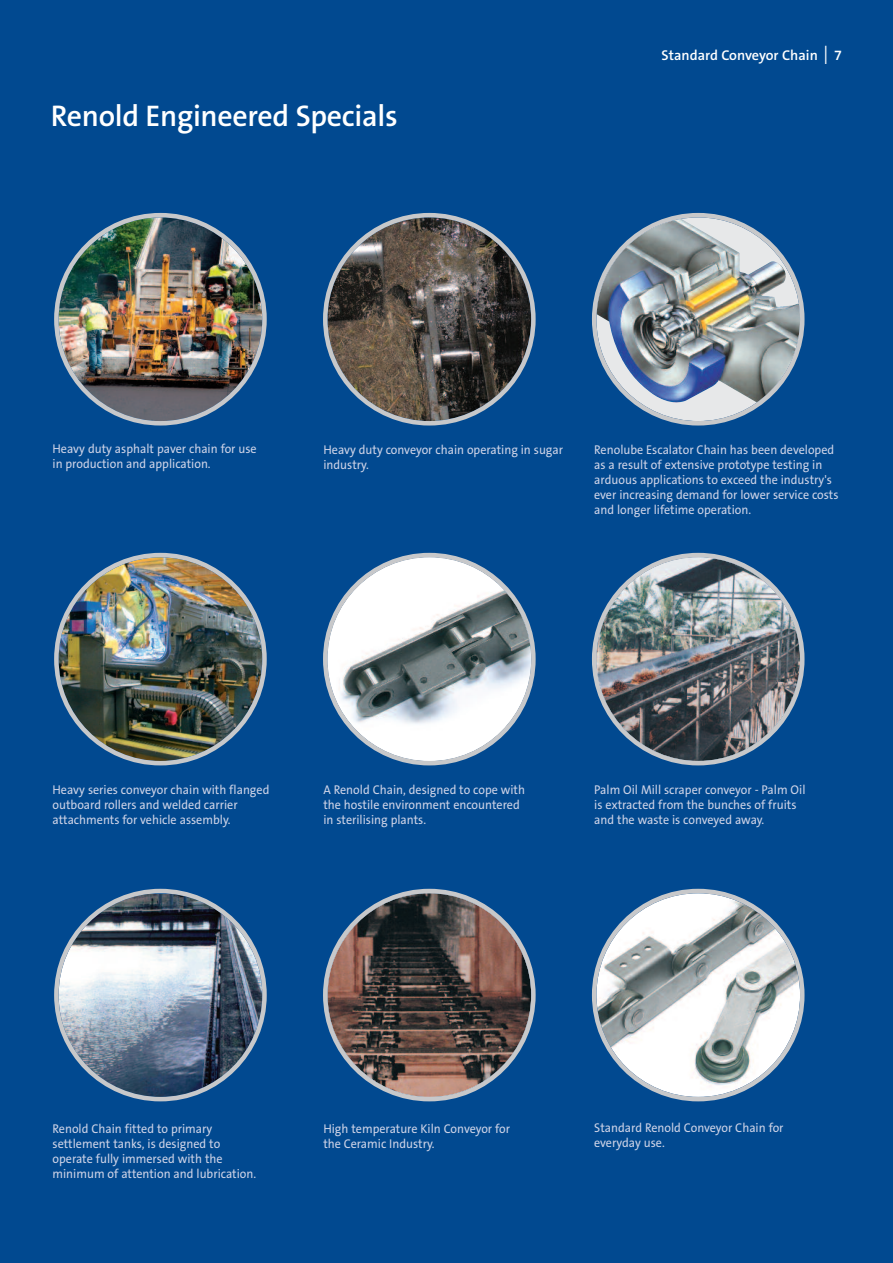
<style>
.page{position:relative;width:893px;height:1263px;background:#014990}
.page>*{position:absolute;margin:0;border:0;box-sizing:border-box;transform-origin:0 0}
.t1{font:600 30px "The Sans B6";letter-spacing:-.01em;color:#fff}
.t2{font:600 14.25px "The Sans B6";color:#fff}
.t3{font:12.75px/15px "The Sans B5 Plain";color:#ced3e7;scale:.95 1}
.s1{font-size:27px}
</style>
<div class="page">
<img style="left:54px;top:213px;width:213px;height:212px">
<svg style="left:323px;top:213px;width:213px;height:212px"></svg>
<img style="left:592px;top:213px;width:212px;height:212px">
<img style="left:54px;top:553px;width:213px;height:212px">
<svg style="left:323px;top:553px;width:213px;height:212px"></svg>
<img style="left:592px;top:553px;width:212px;height:212px">
<img style="left:54px;top:889px;width:213px;height:212px">
<svg style="left:323px;top:889px;width:213px;height:212px"></svg>
<svg style="left:592px;top:889px;width:212px;height:212px"></svg>
<h1 class="t1" style="left:51px;top:100px;width:348px">Renold Engineered Specials</h1>
<p class="t2" style="left:662px;top:47px;width:182px">Standard Conveyor Chain <span class="s1">I</span> 7</p>
<p class="t3" style="left:53px;top:442px;width:216px">Heavy duty asphalt paver chain for use in production and application.</p>
<p class="t3" style="left:323px;top:443px;width:254px">Heavy duty conveyor chain operating in sugar industry.</p>
<p class="t3" style="left:594px;top:443px;width:259px">Renolube Escalator Chain has been developed as a result of extensive prototype testing in arduous applications to exceed the industry's ever increasing demand for lower service costs and longer lifetime operation.</p>
<p class="t3" style="left:53px;top:783px;width:230px">Heavy series conveyor chain with flanged outboard rollers and welded carrier attachments for vehicle assembly.</p>
<p class="t3" style="left:323px;top:783px;width:214px">A Renold Chain, designed to cope with the hostile environment encountered in sterilising plants.</p>
<p class="t3" style="left:594px;top:782px;width:224px">Palm Oil Mill scraper conveyor - Palm Oil is extracted from the bunches of fruits and the waste is conveyed away.</p>
<p class="t3" style="left:53px;top:1121px;width:216px">Renold Chain fitted to primary settlement tanks, is designed to operate fully immersed with the minimum of attention and lubrication.</p>
<p class="t3" style="left:323px;top:1121px;width:198px">High temperature Kiln Conveyor for the Ceramic Industry.</p>
<p class="t3" style="left:594px;top:1121px;width:201px">Standard Renold Conveyor Chain for everyday use.</p>
</div>
